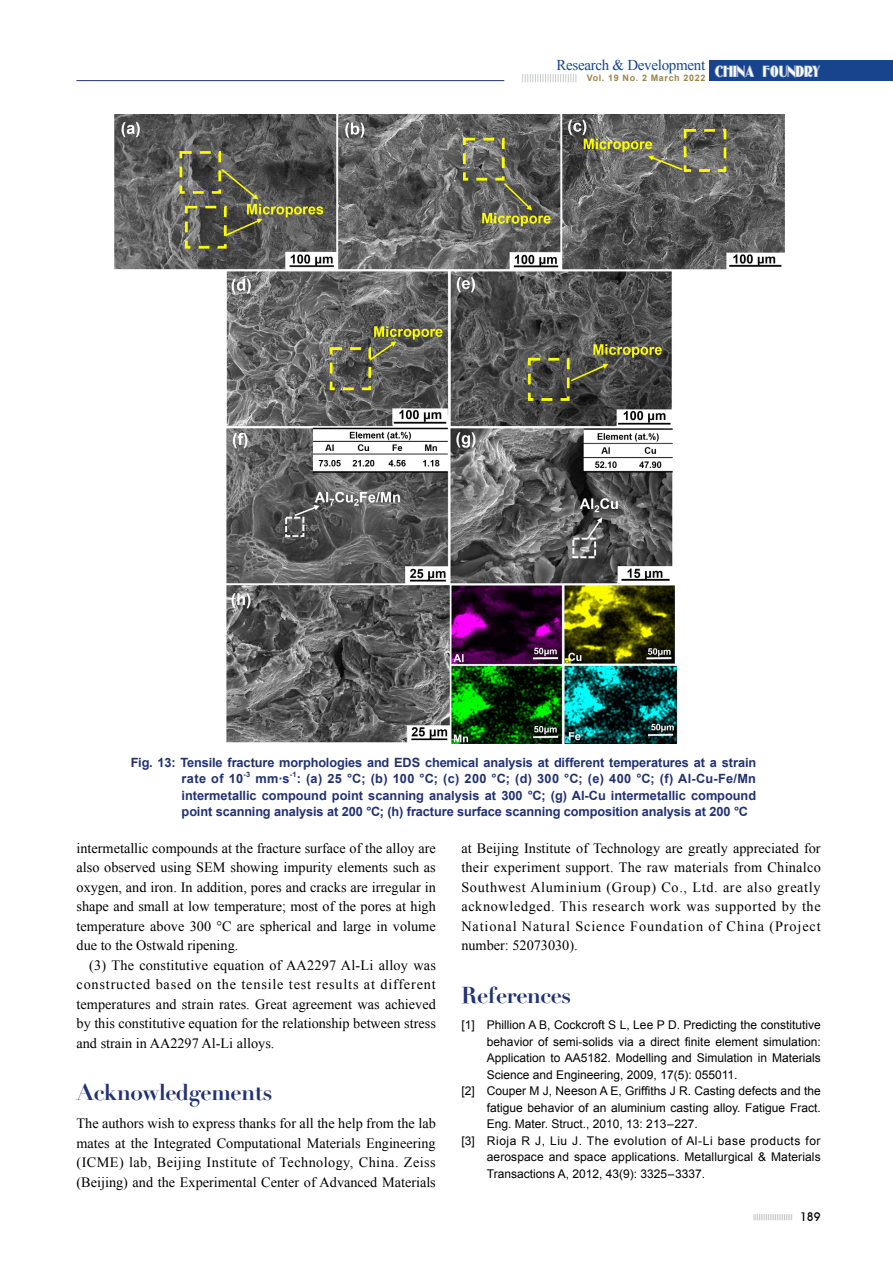
<style>
.page{position:relative;width:893px;height:1263px;background:#fff}
.page>*{position:absolute;margin:0;border:0;box-sizing:border-box;transform-origin:0 0}
.t1{font:700 22.5px "Didot";letter-spacing:-.025em;color:#213174}
.t2{font:15.6px "Oldgate Lane Outline";color:#fff}
.t3{font:15px "Times New Roman";letter-spacing:-.02em;color:#18448e}
.t4{font:14.25px/19.5px "Times New Roman";color:#000;text-align:justify}
.t5{font:700 12.75px/16.4px "Arial";letter-spacing:-.01em;color:#213174}
.t6{font:12px "Arial";color:#000}
.t7{font:12px "Arial";letter-spacing:.05em;color:#000}
.t8{font:500 12px "Avant Garde IT Cby BT";color:#000}
.t9{font:700 9px "Arial";letter-spacing:.07em;color:#9d8447}
.t10{font:700 7.5px "Arial";color:#213174}
</style>
<div class="page">
<svg style="left:754px;top:1214px;width:38px;height:6px"></svg>
<div style="left:709px;top:60px;width:184px;height:21px;background:#18448e"></div>
<svg style="left:522px;top:74px;width:55px;height:8px"></svg>
<hr style="left:76px;top:80px;width:428px;height:1px;background:#213174">
<img style="left:115px;top:115px;width:670px;height:629px">
<p class="t3" style="left:556px;top:55px;width:150px">Research &amp; Development</p>
<p class="t9" style="left:587px;top:72px;width:120px">Vol. 19 No. 2 March 2022</p>
<p class="t2" style="left:715px;top:62px;width:107px">CHINA FOUNDRY</p>
<p class="t5" style="left:182px;top:755px;width:576px;text-indent:-51px">Fig. 13: Tensile fracture morphologies and EDS chemical analysis at different temperatures at a strain rate of 10</p>
<p class="t10" style="left:290px;top:769px;width:8px">-1</p>
<p class="t5" style="left:182px;top:771px;width:576px;text-align:justify;text-indent:115px">: (a) 25 °C; (b) 100 °C; (c) 200 °C; (d) 300 °C; (e) 400 °C; (f) Al-Cu-Fe/Mn intermetallic compound point scanning analysis at 300 °C; (g) Al-Cu intermetallic compound point scanning analysis at 200 °C; (h) fracture surface scanning composition analysis at 200 °C</p>
<p class="t10" style="left:244px;top:769px;width:8px">-3</p>
<p class="t5" style="left:256px;top:771px;width:36px">mm·s</p>
<p class="t4" style="left:77px;top:838px;width:361px">intermetallic compounds at the fracture surface of the alloy are also observed using SEM showing impurity elements such as oxygen, and iron. In addition, pores and cracks are irregular in shape and small at low temperature; most of the pores at high temperature above 300 °C are spherical and large in volume due to the Ostwald ripening.</p>
<p class="t4" style="left:77px;top:955px;width:361px;text-indent:13px">(3) The constitutive equation of AA2297 Al-Li alloy was constructed based on the tensile test results at different temperatures and strain rates. Great agreement was achieved by this constitutive equation for the relationship between stress and strain in AA2297 Al-Li alloys.</p>
<h1 class="t1" style="left:77px;top:1078px;width:197px">Acknowledgements</h1>
<p class="t4" style="left:77px;top:1113px;width:361px">The authors wish to express thanks for all the help from the lab mates at the Integrated Computational Materials Engineering (ICME) lab, Beijing Institute of Technology, China. Zeiss (Beijing) and the Experimental Center of Advanced Materials</p>
<p class="t4" style="left:461px;top:838px;width:361px">at Beijing Institute of Technology are greatly appreciated for their experiment support. The raw materials from Chinalco Southwest Aluminium (Group) Co., Ltd. are also greatly acknowledged. This research work was supported by the National Natural Science Foundation of China (Project number: 52073030).</p>
<h1 class="t1" style="left:461px;top:981px;width:111px">References</h1>
<p class="t6" style="left:461px;top:1017px;width:361px">[1] Phillion A B, Cockcroft S L, Lee P D. Predicting the constitutive</p>
<p class="t6" style="left:487px;top:1034px;width:335px">behavior of semi-solids via a direct finite element simulation:</p>
<p class="t6" style="left:487px;top:1050px;width:335px">Application to AA5182. Modelling and Simulation in Materials</p>
<p class="t6" style="left:487px;top:1067px;width:252px">Science and Engineering, 2009, 17(5): 055011.</p>
<p class="t6" style="left:461px;top:1083px;width:361px">[2] Couper M J, Neeson A E, Griffiths J R. Casting defects and the</p>
<p class="t6" style="left:487px;top:1100px;width:335px">fatigue behavior of an aluminium casting alloy. Fatigue Fract.</p>
<p class="t6" style="left:487px;top:1116px;width:212px">Eng. Mater. Struct., 2010, 13: 213-227.</p>
<p class="t7" style="left:461px;top:1133px;width:361px">[3] Rioja R J, Liu J. The evolution of Al-Li base products for</p>
<p class="t6" style="left:487px;top:1149px;width:335px">aerospace and space applications. Metallurgical &amp; Materials</p>
<p class="t6" style="left:487px;top:1166px;width:220px">Transactions A, 2012, 43(9): 3325-3337.</p>
<p class="t8" style="left:800px;top:1209px;width:22px">189</p>
</div>
